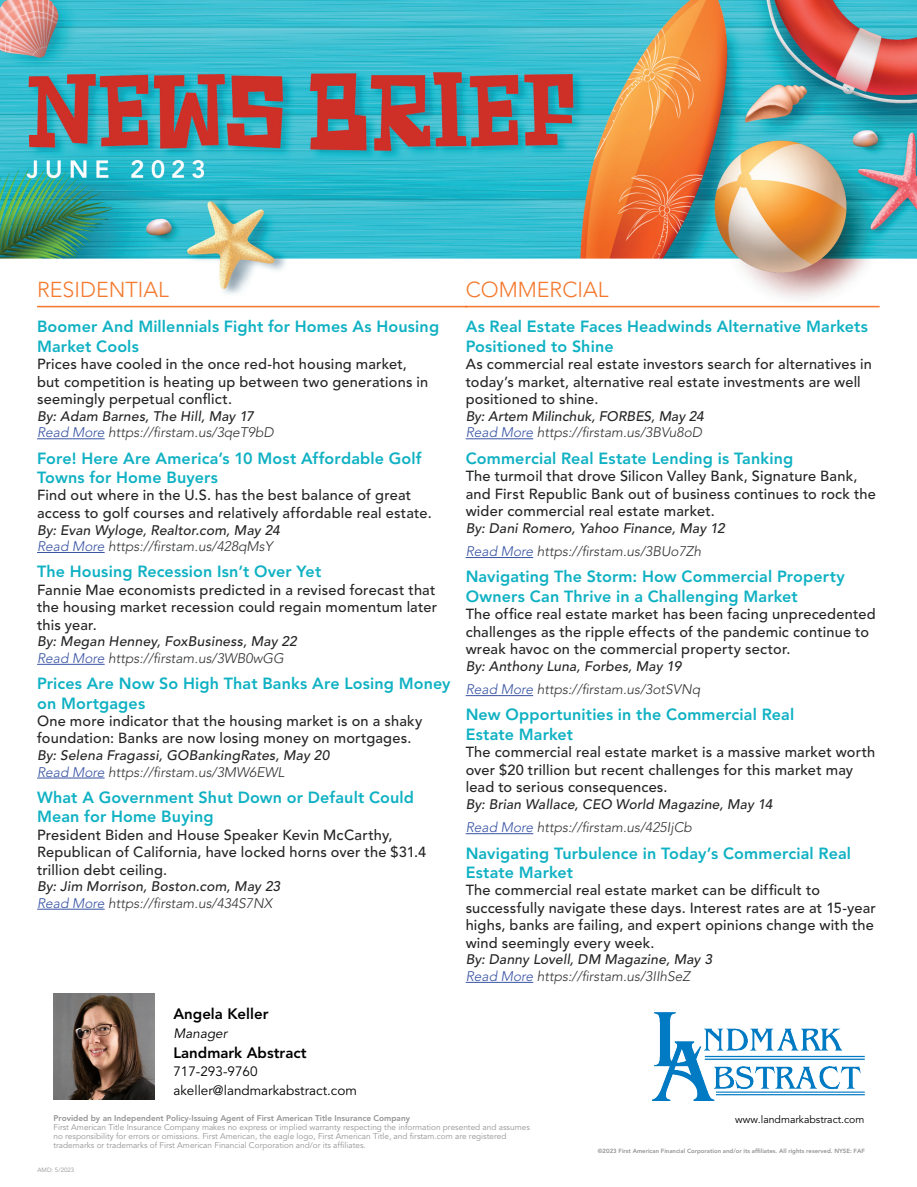
<style>
.page{position:relative;width:917px;height:1187px;background:#fff}
.page>*{position:absolute;margin:0;border:0;box-sizing:border-box;transform-origin:0 0}
.t1{font:300 21.45px "Avenir LT Std";color:#f4792d}
.t2{font:800 16.05px/19.4px "Avenir LT Std";letter-spacing:.01em;color:#0fb1c3}
.t3{font:800 15px "Avenir LT Std";color:#000}
.t4{font:500 14.55px/17.5px "Avenir LT Std";letter-spacing:.015em;color:#242524}
.t5{font:italic 500 13.8px/16.5px "Avenir LT Std";letter-spacing:.015em;color:#242524}
.t6{font:13.5px "Avenir LT Std";color:#000}
.t7{font:italic 13.5px "Avenir LT Std";color:#000}
.t8{font:10.5px "Avenir LT Std";color:#000}
.t9{font:8.25px/9px "Avenir LT Std";color:#939395}
.t10{font:800 8.25px "Avenir LT Std";color:#939395}
.t11{font:6.15px "Avenir LT Std";color:#939394}
.t12{font:800 6px "Avenir LT Std";color:#939395}
.s1{font-weight:300;color:#3853a3}
.s2{font-weight:300;color:#313232}
</style>
<div class="page">
<img style="left:0;top:0;width:917px;height:299px">
<hr style="left:466px;top:438px;width:67px;height:1px;background:#3853a3">
<hr style="left:466px;top:557px;width:67px;height:1px;background:#3853a3">
<hr style="left:466px;top:695px;width:67px;height:1px;background:#3853a3">
<hr style="left:466px;top:833px;width:67px;height:1px;background:#3853a3">
<hr style="left:466px;top:982px;width:67px;height:1px;background:#3853a3">
<hr style="left:37px;top:438px;width:68px;height:1px;background:#3853a3">
<hr style="left:37px;top:552px;width:68px;height:1px;background:#3853a3">
<hr style="left:37px;top:664px;width:68px;height:1px;background:#3853a3">
<hr style="left:37px;top:778px;width:68px;height:1px;background:#3853a3">
<hr style="left:37px;top:909px;width:68px;height:1px;background:#3853a3">
<hr style="left:37px;top:306px;width:430px;height:1px;background:#f4792d">
<hr style="left:465px;top:306px;width:415px;height:1px;background:#f4792d">
<img style="left:653px;top:1012px;width:211px;height:89px">
<img style="left:53px;top:994px;width:102px;height:105px">
<h1 class="t1" style="left:37px;top:277px;width:133px">RESIDENTIAL</h1>
<h1 class="t1" style="left:466px;top:277px;width:144px">COMMERCIAL</h1>
<p class="t2" style="left:466px;top:317px;width:404px">As Real Estate Faces Headwinds Alternative Markets<br>Positioned to Shine</p>
<p class="t4" style="left:466px;top:356px;width:408px">As commercial real estate investors search for alternatives in today’s market, alternative real estate investments are well positioned to shine.</p>
<p class="t5" style="left:466px;top:408px;width:240px">By: Artem Milinchuk, FORBES, May 24<br><span class="s1">Read More</span> <span class="s2">https://firstam.us/3BVu8oD</span></p>
<p class="t2" style="left:466px;top:448px;width:329px">Commercial Real Estate Lending is Tanking</p>
<p class="t4" style="left:466px;top:468px;width:412px">The turmoil that drove Silicon Valley Bank, Signature Bank, and First Republic Bank out of business continues to rock the wider commercial real estate market.</p>
<p class="t5" style="left:466px;top:517px;width:261px;line-height:23.4px">By: Dani Romero, Yahoo Finance, May 12<br><span class="s1">Read More</span> <span class="s2">https://firstam.us/3BUo7Zh</span></p>
<p class="t2" style="left:466px;top:567px;width:381px">Navigating The Storm: How Commercial Property<br>Owners Can Thrive in a Challenging Market</p>
<p class="t4" style="left:466px;top:606px;width:412px">The office real estate market has been facing unprecedented challenges as the ripple effects of the pandemic continue to wreak havoc on the commercial property sector.</p>
<p class="t5" style="left:466px;top:655px;width:236px;line-height:23.4px">By: Anthony Luna, Forbes, May 19<br><span class="s1">Read More</span> <span class="s2">https://firstam.us/3otSVNq</span></p>
<p class="t2" style="left:466px;top:705px;width:330px">New Opportunities in the Commercial Real<br>Estate Market</p>
<p class="t4" style="left:466px;top:744px;width:411px">The commercial real estate market is a massive market worth over $20 trillion but recent challenges for this market may lead to serious consequences.</p>
<p class="t5" style="left:466px;top:793px;width:308px;line-height:23.4px">By: Brian Wallace, CEO World Magazine, May 14<br><span class="s1">Read More</span> <span class="s2">https://firstam.us/425IjCb</span></p>
<p class="t2" style="left:466px;top:843px;width:387px">Navigating Turbulence in Today’s Commercial Real<br>Estate Market</p>
<p class="t4" style="left:466px;top:882px;width:412px">The commercial real estate market can be difficult to successfully navigate these days. Interest rates are at 15-year highs, banks are failing, and expert opinions change with the wind seemingly every week.</p>
<p class="t5" style="left:466px;top:952px;width:248px">By: Danny Lovell, DM Magazine, May 3<br><span class="s1">Read More</span> <span class="s2">https://firstam.us/3IIhSeZ</span></p>
<p class="t2" style="left:37px;top:317px;width:404px">Boomer And Millennials Fight for Homes As Housing<br>Market Cools</p>
<p class="t4" style="left:37px;top:356px;width:393px">Prices have cooled in the once red-hot housing market, but competition is heating up between two generations in seemingly perpetual conflict.</p>
<p class="t5" style="left:37px;top:408px;width:238px">By: Adam Barnes, The Hill, May 17<br><span class="s1">Read More</span> <span class="s2">https://firstam.us/3qeT9bD</span></p>
<p class="t2" style="left:37px;top:448px;width:386px">Fore! Here Are America’s 10 Most Affordable Golf<br>Towns for Home Buyers</p>
<p class="t4" style="left:37px;top:487px;width:396px">Find out where in the U.S. has the best balance of great access to golf courses and relatively affordable real estate.</p>
<p class="t5" style="left:37px;top:522px;width:244px">By: Evan Wyloge, Realtor.com, May 24<br><span class="s1">Read More</span> <span class="s2">https://firstam.us/428qMsY</span></p>
<p class="t2" style="left:37px;top:562px;width:286px">The Housing Recession Isn’t Over Yet</p>
<p class="t4" style="left:37px;top:581px;width:402px;text-align:justify">Fannie Mae economists predicted in a revised forecast that the housing market recession could regain momentum later this year.</p>
<p class="t5" style="left:37px;top:634px;width:261px">By: Megan Henney, FoxBusiness, May 22<br><span class="s1">Read More</span> <span class="s2">https://firstam.us/3WB0wGG</span></p>
<p class="t2" style="left:37px;top:674px;width:415px">Prices Are Now So High That Banks Are Losing Money on Mortgages</p>
<p class="t4" style="left:37px;top:713px;width:387px">One more indicator that the housing market is on a shaky foundation: Banks are now losing money on mortgages.</p>
<p class="t5" style="left:37px;top:747px;width:294px">By: Selena Fragassi, GOBankingRates, May 20<br><span class="s1">Read More</span> <span class="s2">https://firstam.us/3MW6EWL</span></p>
<p class="t2" style="left:37px;top:788px;width:378px">What A Government Shut Down or Default Could<br>Mean for Home Buying</p>
<p class="t4" style="left:37px;top:826px;width:391px">President Biden and House Speaker Kevin McCarthy,<br>Republican of California, have locked horns over the $31.4 trillion debt ceiling.</p>
<p class="t5" style="left:37px;top:878px;width:245px">By: Jim Morrison, Boston.com, May 23<br><span class="s1">Read More</span> <span class="s2">https://firstam.us/434S7NX</span></p>
<p class="t3" style="left:173px;top:1005px;width:97px">Angela Keller</p>
<p class="t7" style="left:173px;top:1026px;width:55px">Manager</p>
<p class="t3" style="left:173px;top:1044px;width:135px">Landmark Abstract</p>
<p class="t6" style="left:173px;top:1064px;width:86px">717-293-9760</p>
<p class="t6" style="left:173px;top:1083px;width:185px">akeller@landmarkabstract.com</p>
<p class="t10" style="left:53px;top:1113px;width:358px">Provided by an Independent Policy-Issuing Agent of First American Title Insurance Company</p>
<p class="t9" style="left:53px;top:1122px;width:478px">First American Title Insurance Company makes no express or implied warranty respecting the information presented and assumes no responsibility for errors or omissions. First American, the eagle logo, First American Title, and firstam.com are registered trademarks or trademarks of First American Financial Corporation and/or its affiliates.</p>
<p class="t11" style="left:37px;top:1166px;width:38px">AMD: 5/2023</p>
<p class="t8" style="left:735px;top:1113px;width:131px">www.landmarkabstract.com</p>
<p class="t12" style="left:598px;top:1148px;width:269px">©2023 First American Financial Corporation and/or its affiliates. All rights reserved. NYSE: FAF</p>
</div>
